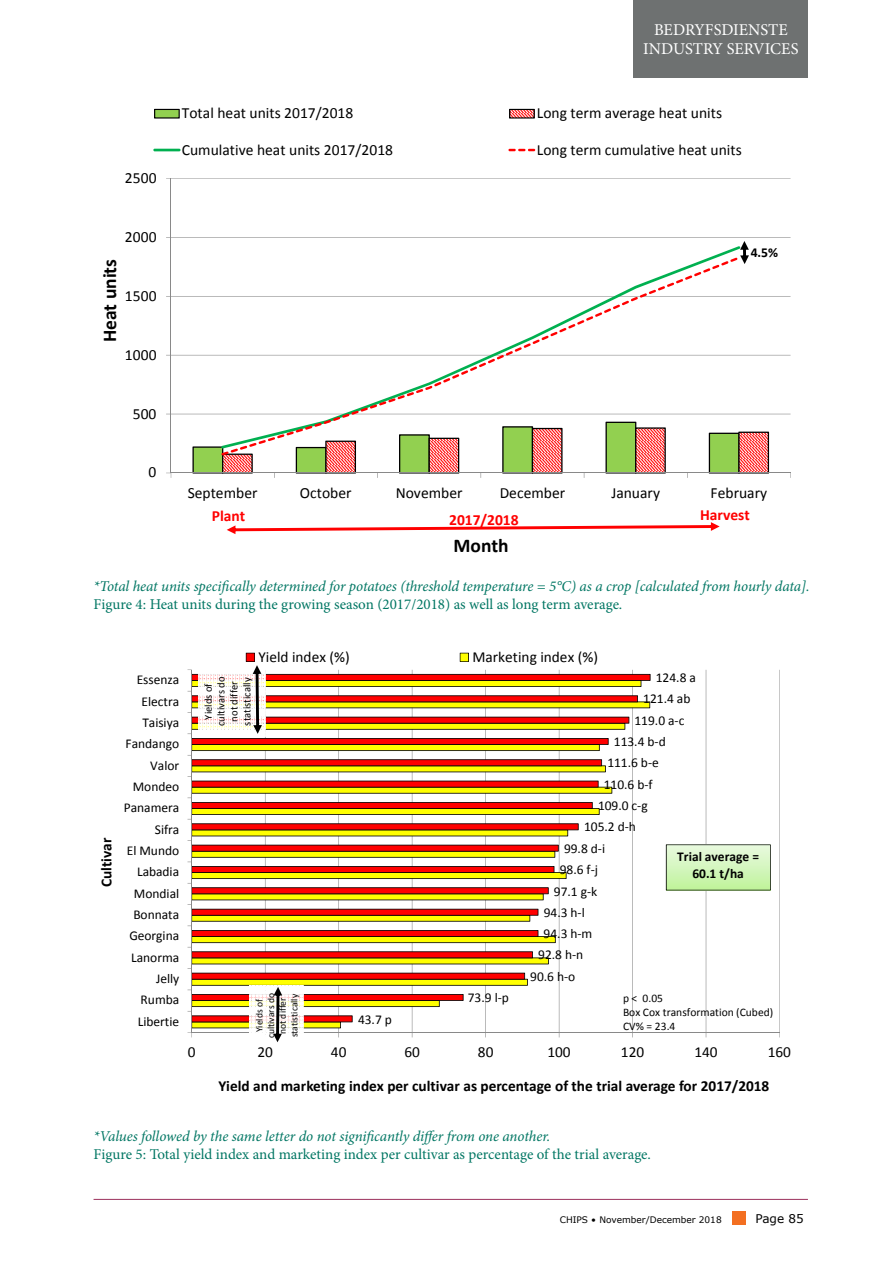
<style>
.page{position:relative;width:893px;height:1263px;background:#fff}
.page>*{position:absolute;margin:0;border:0;box-sizing:border-box;transform-origin:0 0}
.t1{font:700 19.5px "Calibri";color:#000}
.t2{font:16.5px/19.8px "Minion Pro";color:#fff;text-align:center}
.t3{font:15.6px "Calibri";color:#000}
.t4{font:700 15.6px "Calibri";color:#f00}
.t5{font:700 15.3px "Calibri";color:#000}
.t6{font:15.3px "Calibri";color:#000}
.t7{font:italic 15px "Minion Pro";letter-spacing:-.01em;color:#007663}
.t8{font:15px "Minion Pro";color:#007663}
.t9{font:700 13.65px "Calibri";color:#000}
.t10{font:13.5px "Calibri";color:#000}
.t11{font:700 13.5px/16.5px "Calibri";color:#000;text-align:center}
.t12{font:12px "MS Reference Sans Serif";color:#000}
.t13{font:11.55px/14.1px "Calibri";color:#000}
.t14{font:10.65px/12.9px "Calibri";color:#000;text-align:center}
.t15{font:9.6px/11.7px "Calibri";color:#000;text-align:center}
.t16{font:9px "MS Reference Sans Serif";color:#000}
</style>
<div class="page">
<div style="left:732px;top:1211px;width:14px;height:14px;background:#f36f21"></div>
<hr style="left:94px;top:1199px;width:714px;height:1px;background:#9c315d">
<hr style="left:171px;top:414px;width:619px;height:1px;background:#898989">
<hr style="left:171px;top:355px;width:619px;height:1px;background:#898989">
<hr style="left:171px;top:296px;width:619px;height:1px;background:#898989">
<hr style="left:171px;top:237px;width:619px;height:1px;background:#898989">
<hr style="left:171px;top:178px;width:619px;height:1px;background:#898989">
<hr style="left:171px;top:179px;width:1px;height:294px;background:#898989">
<hr style="left:171px;top:473px;width:619px;height:1px;background:#898989">
<svg style="left:166px;top:473px;width:6px;height:5px"></svg>
<svg style="left:192px;top:431px;width:577px;height:47px"></svg>
<svg style="left:221px;top:258px;width:516px;height:198px"></svg>
<svg style="left:154px;top:109px;width:26px;height:10px"></svg>
<svg style="left:509px;top:109px;width:26px;height:10px"></svg>
<hr style="left:153px;top:149px;width:28px;height:2px;background:#00b050">
<svg style="left:508px;top:149px;width:27px;height:2px"></svg>
<svg style="left:740px;top:241px;width:9px;height:23px"></svg>
<svg style="left:227px;top:522px;width:493px;height:12px"></svg>
<hr style="left:338px;top:670px;width:1px;height:362px;background:#898989">
<hr style="left:412px;top:670px;width:1px;height:362px;background:#898989">
<hr style="left:485px;top:670px;width:1px;height:362px;background:#898989">
<hr style="left:559px;top:670px;width:1px;height:362px;background:#898989">
<hr style="left:632px;top:670px;width:1px;height:362px;background:#898989">
<hr style="left:706px;top:670px;width:1px;height:362px;background:#898989">
<hr style="left:779px;top:670px;width:1px;height:362px;background:#898989">
<svg style="left:193px;top:674px;width:457px;height:348px"></svg>
<hr style="left:192px;top:1032px;width:587px;height:1px;background:#898989">
<hr style="left:192px;top:670px;width:1px;height:362px;background:#898989">
<svg style="left:460px;top:653px;width:9px;height:9px"></svg>
<svg style="left:198px;top:653px;width:68px;height:84px"></svg>
<svg style="left:250px;top:985px;width:54px;height:57px"></svg>
<svg style="left:666px;top:844px;width:105px;height:46px;background:#cdeeb7"></svg>
<div style="left:634px;top:0;width:174px;height:77px;background:#6e7171"></div>
<p class="t2" style="left:643px;top:19px;width:157px">BEDRYFSDIENSTE<br>INDUSTRY SERVICES</p>
<p class="t3" style="left:125px;top:168px;width:33px">2500</p>
<h1 class="t1" style="left:97px;top:342px;width:85px;rotate:-90deg">Heat units</h1>
<p class="t3" style="left:125px;top:227px;width:33px">2000</p>
<p class="t3" style="left:125px;top:286px;width:33px">1500</p>
<p class="t3" style="left:125px;top:345px;width:33px">1000</p>
<p class="t3" style="left:133px;top:403px;width:25px">500</p>
<p class="t3" style="left:149px;top:462px;width:9px">0</p>
<p class="t3" style="left:182px;top:103px;width:173px">Total heat units 2017/2018</p>
<p class="t3" style="left:537px;top:103px;width:187px">Long term average heat units</p>
<p class="t3" style="left:182px;top:139px;width:213px">Cumulative heat units 2017/2018</p>
<p class="t3" style="left:537px;top:139px;width:206px">Long term cumulative heat units</p>
<p class="t9" style="left:751px;top:244px;width:29px">4.5%</p>
<p class="t3" style="left:188px;top:483px;width:71px">September</p>
<p class="t3" style="left:300px;top:483px;width:53px">October</p>
<p class="t3" style="left:396px;top:483px;width:68px">November</p>
<p class="t3" style="left:500px;top:483px;width:67px">December</p>
<p class="t3" style="left:611px;top:483px;width:50px">January</p>
<p class="t3" style="left:711px;top:483px;width:58px">February</p>
<p class="t4" style="left:212px;top:506px;width:35px">Plant</p>
<p class="t4" style="left:449px;top:510px;width:71px">2017/2018</p>
<p class="t4" style="left:700px;top:504px;width:51px">Harvest</p>
<h1 class="t1" style="left:454px;top:533px;width:57px">Month</h1>
<p class="t7" style="left:94px;top:576px;width:718px">*Total heat units specifically determined for potatoes (threshold temperature = 5°C) as a crop [calculated from hourly data].</p>
<p class="t8" style="left:94px;top:594px;width:530px">Figure 4: Heat units during the growing season (2017/2018) as well as long term average.</p>
<p class="t5" style="left:97px;top:887px;width:51px;rotate:-90deg">Cultivar</p>
<p class="t6" style="left:258px;top:647px;width:93px">Yield index (%)</p>
<p class="t6" style="left:472px;top:647px;width:127px">Marketing index (%)</p>
<p class="t10" style="left:137px;top:671px;width:44px">Essenza</p>
<p class="t10" style="left:142px;top:693px;width:39px">Electra</p>
<p class="t10" style="left:142px;top:714px;width:38px">Taisiya</p>
<p class="t14" style="left:202px;top:726px;width:51px;rotate:-90deg">Yields of cultivars do not differ statistically</p>
<p class="t10" style="left:656px;top:669px;width:42px">124.8 a</p>
<p class="t10" style="left:643px;top:690px;width:49px">121.4 ab</p>
<p class="t10" style="left:634px;top:712px;width:51px">119.0 a-c</p>
<p class="t10" style="left:126px;top:735px;width:55px">Fandango</p>
<p class="t10" style="left:614px;top:733px;width:53px">113.4 b-d</p>
<p class="t10" style="left:150px;top:757px;width:30px">Valor</p>
<p class="t10" style="left:607px;top:754px;width:53px">111.6 b-e</p>
<p class="t10" style="left:133px;top:778px;width:48px">Mondeo</p>
<p class="t10" style="left:604px;top:776px;width:50px">110.6 b-f</p>
<p class="t10" style="left:124px;top:799px;width:57px">Panamera</p>
<p class="t10" style="left:598px;top:797px;width:51px">109.0 c-g</p>
<p class="t10" style="left:155px;top:821px;width:26px">Sifra</p>
<p class="t10" style="left:584px;top:818px;width:53px">105.2 d-h</p>
<p class="t10" style="left:127px;top:842px;width:54px">El Mundo</p>
<p class="t10" style="left:137px;top:863px;width:44px">Labadia</p>
<p class="t10" style="left:564px;top:840px;width:43px">99.8 d-i</p>
<p class="t10" style="left:560px;top:861px;width:40px">98.6 f-j</p>
<p class="t11" style="left:677px;top:848px;width:83px">Trial average =<br>60.1 t/ha</p>
<p class="t10" style="left:134px;top:885px;width:47px">Mondial</p>
<p class="t10" style="left:554px;top:882px;width:45px">97.1 g-k</p>
<p class="t10" style="left:133px;top:906px;width:47px">Bonnata</p>
<p class="t10" style="left:544px;top:904px;width:43px">94.3 h-l</p>
<p class="t10" style="left:129px;top:927px;width:51px">Georgina</p>
<p class="t10" style="left:544px;top:925px;width:50px">94.3 h-m</p>
<p class="t10" style="left:131px;top:949px;width:50px">Lanorma</p>
<p class="t10" style="left:538px;top:946px;width:47px">92.8 h-n</p>
<p class="t10" style="left:156px;top:970px;width:25px">Jelly</p>
<p class="t10" style="left:530px;top:968px;width:47px">90.6 h-o</p>
<p class="t10" style="left:141px;top:991px;width:40px">Rumba</p>
<p class="t10" style="left:138px;top:1013px;width:43px">Libertie</p>
<p class="t15" style="left:253px;top:1038px;width:46px;rotate:-90deg">Yields of cultivars do not differ statistically</p>
<p class="t10" style="left:358px;top:1010px;width:35px">43.7 p</p>
<p class="t10" style="left:468px;top:989px;width:43px">73.9 l-p</p>
<p class="t13" style="left:623px;top:991px;width:152px">p &lt; 0.05<br>Box Cox transformation (Cubed)<br>CV% = 23.4</p>
<p class="t6" style="left:188px;top:1042px;width:9px">0</p>
<p class="t6" style="left:257px;top:1042px;width:17px">20</p>
<p class="t6" style="left:331px;top:1042px;width:17px">40</p>
<p class="t6" style="left:404px;top:1042px;width:17px">60</p>
<p class="t6" style="left:478px;top:1042px;width:17px">80</p>
<p class="t6" style="left:547px;top:1042px;width:25px">100</p>
<p class="t6" style="left:621px;top:1042px;width:25px">120</p>
<p class="t6" style="left:694px;top:1042px;width:25px">140</p>
<p class="t6" style="left:768px;top:1042px;width:25px">160</p>
<p class="t5" style="left:218px;top:1076px;width:552px">Yield and marketing index per cultivar as percentage of the trial average for 2017/2018</p>
<p class="t7" style="left:94px;top:1125px;width:458px">*Values followed by the same letter do not significantly differ from one another.</p>
<p class="t8" style="left:94px;top:1144px;width:559px">Figure 5: Total yield index and marketing index per cultivar as percentage of the trial average.</p>
<p class="t16" style="left:560px;top:1214px;width:164px">CHIPS • November/December 2018</p>
<p class="t12" style="left:755px;top:1211px;width:50px">Page 85</p>
</div>
